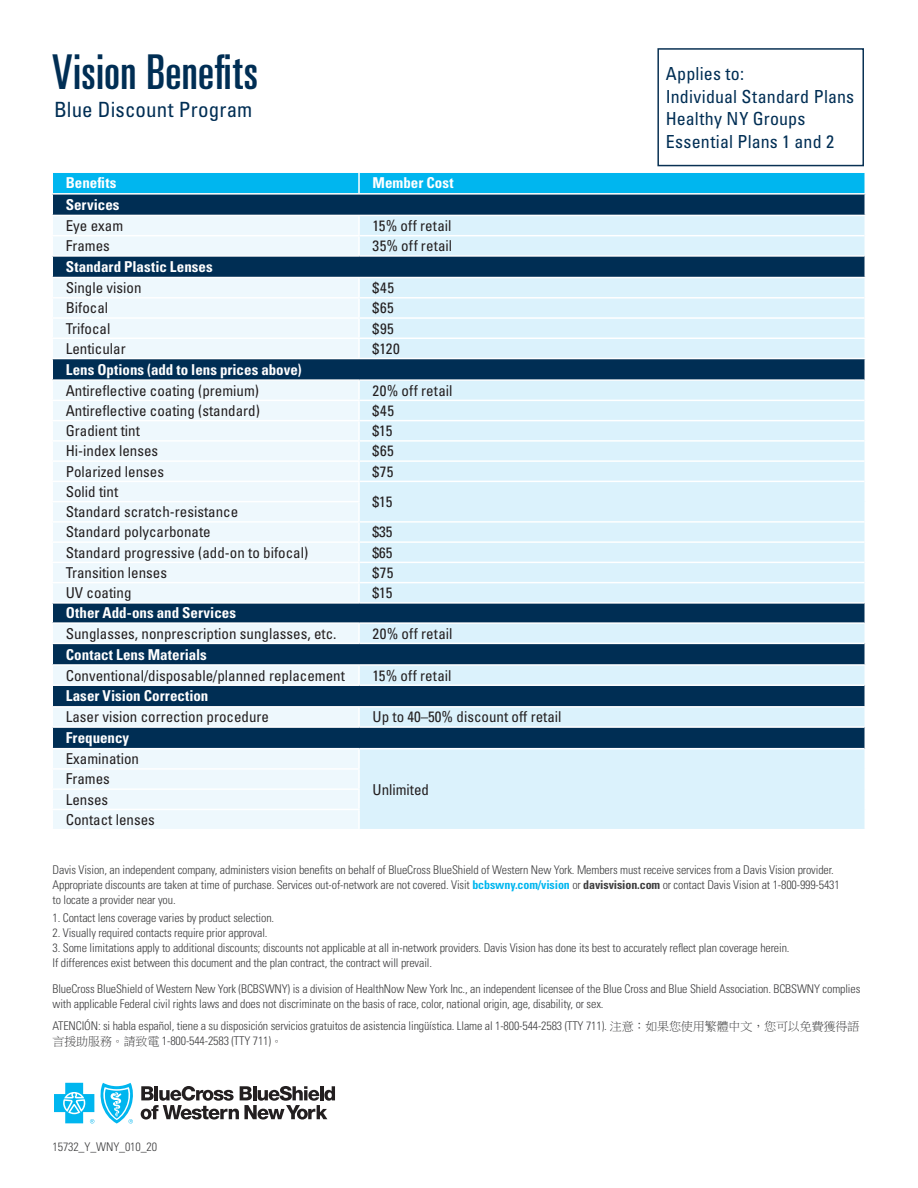
<style>
.page{position:relative;width:918px;height:1188px;background:#fff}
.page>*{position:absolute;margin:0;border:0;box-sizing:border-box;transform-origin:0 0}
.t1{font:ultra-condensed 48px "Univers LT Std";letter-spacing:.005em;color:#002e54}
.t2{font:condensed 21px "Univers LT Std";letter-spacing:.005em;color:#002e54}
.t3{font:condensed 18px/22.5px "Univers LT Std";letter-spacing:.01em;color:#002e54}
.t4{font:condensed 15px/20.2px "Univers LT Std";color:#231f20}
.t5{font:700 condensed 15px "Univers LT Std";color:#fff}
.t6{font:300 condensed 12px/15px "Univers LT Std";letter-spacing:-.01em;color:#3e3e3f}
.s1{font-weight:700;color:#00b6ef}
.s2{font-weight:700}
.s3{font-family:"P Ming Li U";font-weight:400;font-stretch:normal}
</style>
<div class="page">
<svg style="left:52px;top:173px;width:814px;height:656px;background:#adc8d8"></svg>
<svg style="left:54px;top:1083px;width:40px;height:41px"></svg>
<svg style="left:100px;top:1083px;width:33px;height:41px"></svg>
<svg style="left:141px;top:1086px;width:194px;height:34px"></svg>
<div style="left:657px;top:48px;width:207px;height:118px;border:2px solid #093153"></div>
<h1 class="t1" style="left:52px;top:44px;width:208px">Vision Benefits</h1>
<h2 class="t2" style="left:54px;top:96px;width:200px">Blue Discount Program</h2>
<p class="t5" style="left:66px;top:174px;width:52px">Benefits</p>
<p class="t5" style="left:373px;top:174px;width:83px">Member Cost</p>
<p class="t5" style="left:66px;top:196px;width:55px">Services</p>
<p class="t4" style="left:66px;top:215px;width:59px">Eye exam</p>
<p class="t4" style="left:373px;top:215px;width:80px">15% off retail</p>
<p class="t4" style="left:66px;top:236px;width:46px">Frames</p>
<p class="t4" style="left:373px;top:236px;width:81px">35% off retail</p>
<p class="t5" style="left:66px;top:258px;width:149px">Standard Plastic Lenses</p>
<p class="t4" style="left:66px;top:277px;width:77px">Single vision</p>
<p class="t4" style="left:373px;top:277px;width:23px">$45</p>
<p class="t4" style="left:66px;top:298px;width:44px">Bifocal</p>
<p class="t4" style="left:373px;top:298px;width:23px">$65</p>
<p class="t4" style="left:66px;top:318px;width:46px">Trifocal</p>
<p class="t4" style="left:373px;top:318px;width:23px">$95</p>
<p class="t4" style="left:66px;top:338px;width:61px">Lenticular</p>
<p class="t4" style="left:373px;top:338px;width:29px">$120</p>
<p class="t5" style="left:66px;top:360px;width:237px">Lens Options (add to lens prices above)</p>
<p class="t4" style="left:66px;top:380px;width:195px">Antireflective coating (premium)</p>
<p class="t4" style="left:373px;top:380px;width:81px">20% off retail</p>
<p class="t4" style="left:66px;top:400px;width:196px">Antireflective coating (standard)</p>
<p class="t4" style="left:373px;top:400px;width:23px">$45</p>
<p class="t4" style="left:66px;top:421px;width:76px">Gradient tint</p>
<p class="t4" style="left:373px;top:421px;width:21px">$15</p>
<p class="t4" style="left:66px;top:441px;width:94px">Hi-index lenses</p>
<p class="t4" style="left:373px;top:441px;width:23px">$65</p>
<p class="t4" style="left:66px;top:461px;width:100px">Polarized lenses</p>
<p class="t4" style="left:373px;top:461px;width:23px">$75</p>
<p class="t4" style="left:66px;top:481px;width:54px">Solid tint</p>
<p class="t4" style="left:373px;top:491px;width:21px">$15</p>
<p class="t4" style="left:66px;top:502px;width:174px">Standard scratch-resistance<br>Standard polycarbonate</p>
<p class="t4" style="left:373px;top:522px;width:21px">$35</p>
<p class="t4" style="left:66px;top:542px;width:244px">Standard progressive (add-on to bifocal)</p>
<p class="t4" style="left:373px;top:542px;width:21px">$65</p>
<p class="t4" style="left:66px;top:562px;width:103px">Transition lenses</p>
<p class="t4" style="left:373px;top:562px;width:23px">$75</p>
<p class="t4" style="left:66px;top:583px;width:67px">UV coating</p>
<p class="t4" style="left:373px;top:583px;width:21px">$15</p>
<p class="t5" style="left:66px;top:604px;width:172px">Other Add-ons and Services</p>
<p class="t4" style="left:66px;top:623px;width:272px">Sunglasses, nonprescription sunglasses, etc.</p>
<p class="t4" style="left:373px;top:623px;width:81px">20% off retail</p>
<p class="t5" style="left:66px;top:645px;width:143px">Contact Lens Materials</p>
<p class="t4" style="left:66px;top:665px;width:281px">Conventional/disposable/planned replacement</p>
<p class="t4" style="left:373px;top:665px;width:80px">15% off retail</p>
<p class="t5" style="left:66px;top:687px;width:144px">Laser Vision Correction</p>
<p class="t4" style="left:66px;top:707px;width:205px">Laser vision correction procedure</p>
<p class="t4" style="left:373px;top:707px;width:191px">Up to 40–50% discount off retail</p>
<p class="t5" style="left:66px;top:729px;width:65px">Frequency</p>
<p class="t4" style="left:66px;top:749px;width:75px">Examination</p>
<p class="t4" style="left:373px;top:779px;width:58px">Unlimited</p>
<p class="t4" style="left:66px;top:769px;width:91px">Frames<br>Lenses<br>Contact lenses</p>
<h3 class="t3" style="left:666px;top:62px;width:190px">Applies to:<br>Individual Standard Plans<br>Healthy NY Groups<br>Essential Plans 1 and 2</h3>
<p class="t6" style="left:53px;top:862px;width:789px">Davis Vision, an independent company, administers vision benefits on behalf of BlueCross BlueShield of Western New York. Members must receive services from a Davis Vision provider.<br>Appropriate discounts are taken at time of purchase. Services out-of-network are not covered. Visit <span class="s1">bcbswny.com/vision</span> or <span class="s2">davisvision.com</span> or contact Davis Vision at 1-800-999-5431 to locate a provider near you.</p>
<p class="t6" style="left:53px;top:910px;width:223px">1. Contact lens coverage varies by product selection.</p>
<p class="t6" style="left:53px;top:925px;width:216px">2. Visually required contacts require prior approval.</p>
<p class="t6" style="left:53px;top:940px;width:739px">3. Some limitations apply to additional discounts; discounts not applicable at all in-network providers. Davis Vision has done its best to accurately reflect plan coverage herein.<br>If differences exist between this document and the plan contract, the contract will prevail.</p>
<p class="t6" style="left:52px;top:982px;width:809px">BlueCross BlueShield of Western New York (BCBSWNY) is a division of HealthNow New York Inc., an independent licensee of the Blue Cross and Blue Shield Association. BCBSWNY complies with applicable Federal civil rights laws and does not discriminate on the basis of race, color, national origin, age, disability, or sex.</p>
<p class="t6" style="left:52px;top:1018px;width:808px">ATENCIÓN: si habla español, tiene a su disposición servicios gratuitos de asistencia lingüística. Llame al 1-800-544-2583 (TTY 711). <span class="s3">注意：如果您使用繁體中文，您可以免費獲得語言援助服務。請致電</span> 1-800-544-2583 (TTY 711)<span class="s3">。</span></p>
<p class="t6" style="left:53px;top:1139px;width:106px">15732_Y_WNY_010_20</p>
</div>
